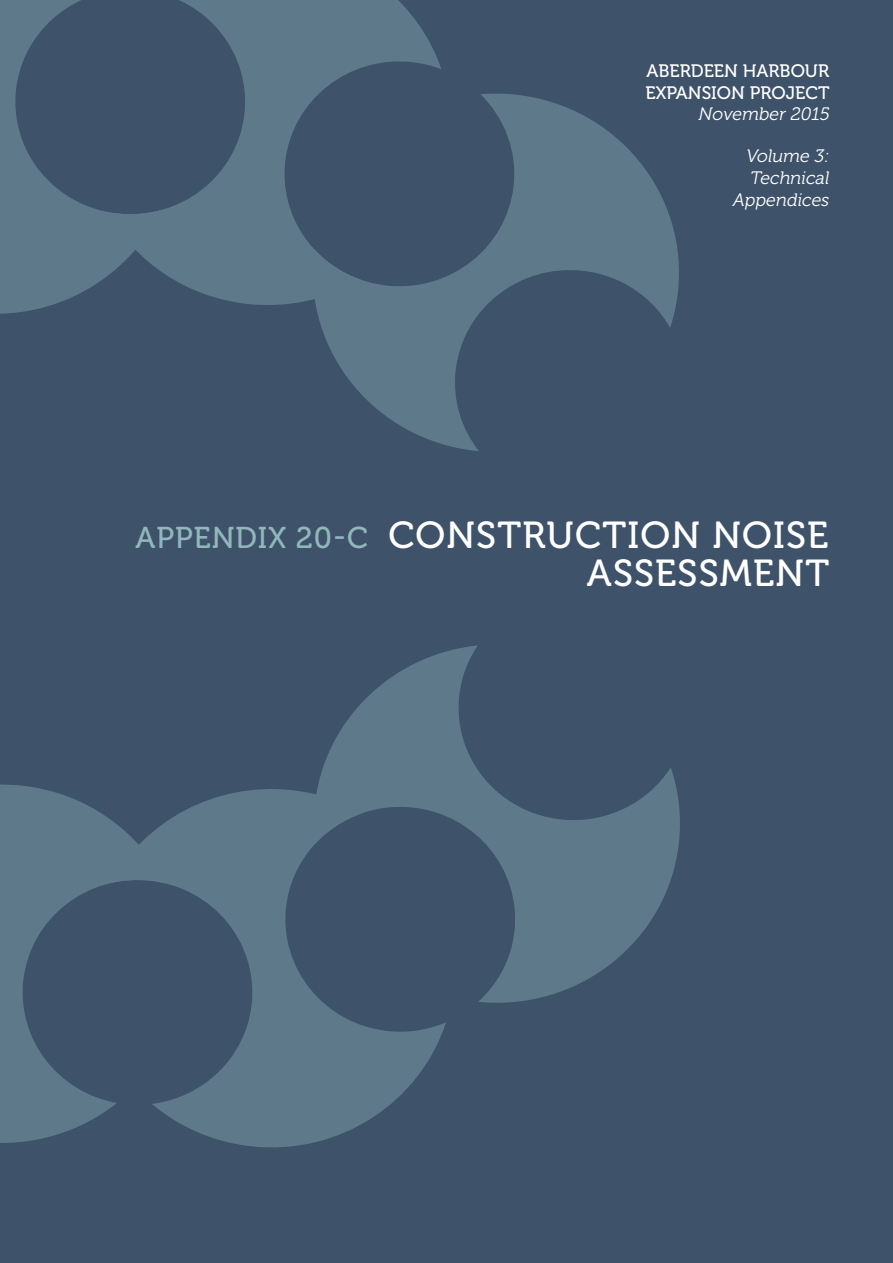
<style>
.page{position:relative;width:893px;height:1263px;background:#3e526a}
.page>*{position:absolute;margin:0;border:0;box-sizing:border-box;transform-origin:0 0}
.t1{font:37.5px/37.5px "Museo 500";letter-spacing:.03em;color:#fff;text-align:right}
.t2{font:30px "Museo 500";color:#91b6bc}
.t3{font:italic 18px/21.6px "Museo 300";color:#fff;text-align:right}
.t4{font:18px/21.6px "Museo 500";color:#fff}
.s1{font-size:30px;color:#91b6bc}
</style>
<div class="page">
<svg style="left:316px;top:93px;width:363px;height:358px"></svg>
<svg style="left:161px;top:0;width:280px;height:308px"></svg>
<svg style="left:0;top:0;width:161px;height:314px"></svg>
<svg style="left:0;top:784px;width:110px;height:359px;fill:#5e798a"></svg>
<svg style="left:110px;top:789px;width:336px;height:359px;fill:#5e798a"></svg>
<svg style="left:313px;top:645px;width:367px;height:367px"></svg>
<p class="t4" style="left:645px;top:61px;width:186px">ABERDEEN HARBOUR<br>EXPANSION PROJECT</p>
<p class="t3" style="left:698px;top:104px;width:136px">November 2015</p>
<p class="t3" style="left:732px;top:146px;width:101px">Volume 3:<br>Technical<br>Appendices</p>
<h2 class="t2" style="left:136px;top:521px;width:41px">APPENDIX</h2>
<h1 class="t1" style="left:296px;top:517px;width:535px"><span class="s1">20-C</span> CONSTRUCTION NOISE<br>ASSESSMENT</h1>
</div>
